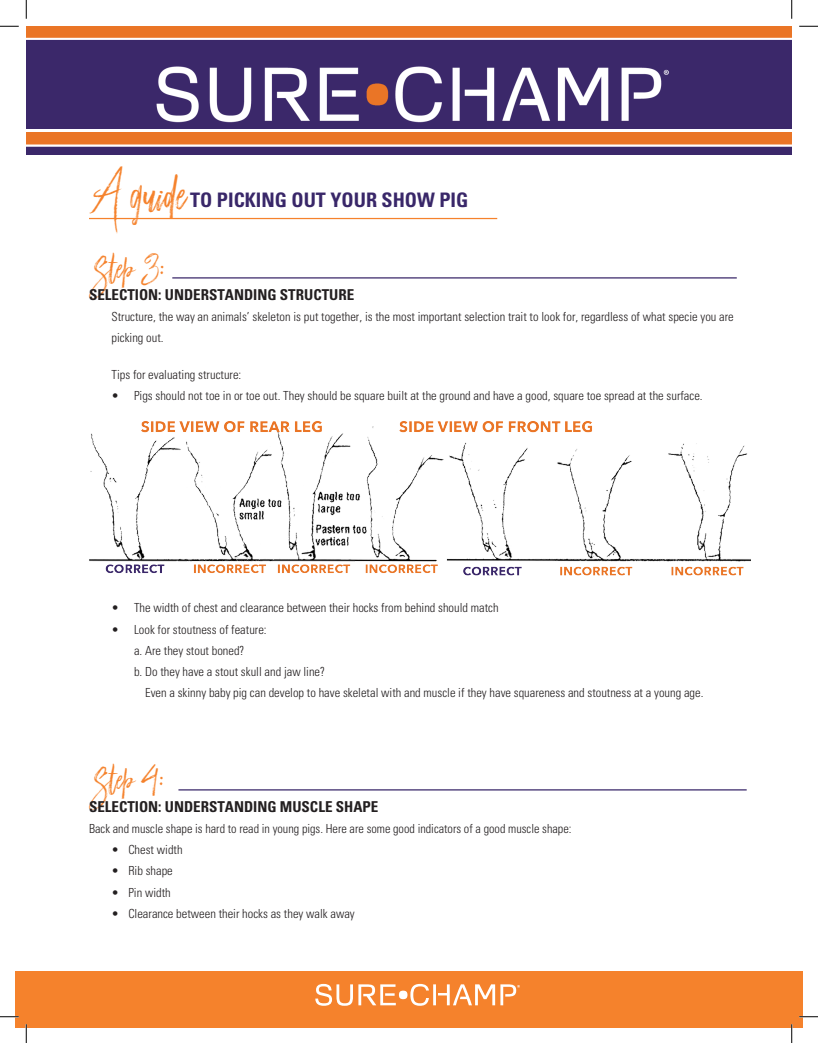
<style>
.page{position:relative;width:818px;height:1043px;background:#fff}
.page>*{position:absolute;margin:0;border:0;box-sizing:border-box;transform-origin:0 0}
.t1{font:38.75px "Inspecture Script";color:#f5822c}
.t2{font:26.25px "Inspecture Script";color:#f5822c}
.t3{font:700 condensed 20px "Univers";color:#392769}
.t4{font:700 condensed 15px "Univers";color:#231f20}
.t5{font:300 condensed 12.5px/21.2px "Univers";color:#231f20}
</style>
<div class="page">
<img style="left:26px;top:26px;width:765px;height:103px">
<div style="left:15px;top:971px;width:787px;height:57px;background:#f5822c"></div>
<svg style="left:315px;top:983px;width:81px;height:22px"></svg>
<div style="left:399px;top:990px;width:8px;height:9px;background:#fff;border-radius:50%"></div>
<svg style="left:410px;top:983px;width:110px;height:22px"></svg>
<hr style="left:89px;top:218px;width:408px;height:1px;background:#f5822c">
<img style="left:26px;top:133px;width:765px;height:21px">
<hr style="left:178px;top:789px;width:568px;height:1px;background:#392769">
<hr style="left:172px;top:277px;width:564px;height:1px;background:#392769">
<img style="left:89px;top:421px;width:662px;height:155px">
<svg style="left:0;top:25px;width:19px;height:2px"></svg>
<svg style="left:799px;top:25px;width:19px;height:2px"></svg>
<svg style="left:0;top:1016px;width:19px;height:1px"></svg>
<svg style="left:799px;top:1015px;width:19px;height:2px"></svg>
<svg style="left:25px;top:0;width:2px;height:19px"></svg>
<svg style="left:25px;top:1024px;width:2px;height:18px"></svg>
<svg style="left:791px;top:0;width:1px;height:19px"></svg>
<svg style="left:791px;top:1024px;width:1px;height:18px"></svg>
<p class="t1" style="left:89px;top:175px;width:99px">A guide</p>
<p class="t3" style="left:190px;top:187px;width:279px">TO PICKING OUT YOUR SHOW PIG</p>
<p class="t2" style="left:89px;top:254px;width:77px">Step 3:</p>
<p class="t4" style="left:89px;top:285px;width:267px">SELECTION: UNDERSTANDING STRUCTURE</p>
<p class="t5" style="left:111px;top:306px;width:623px">Structure, the way an animals’ skeleton is put together, is the most important selection trait to look for, regardless of what specie you are picking out.</p>
<p class="t5" style="left:111px;top:363px;width:131px">Tips for evaluating structure:</p>
<p class="t5" style="left:111px;top:385px;width:592px">• Pigs should not toe in or toe out. They should be square built at the ground and have a good, square toe spread at the surface.</p>
<p class="t5" style="left:111px;top:597px;width:388px">• The width of chest and clearance between their hocks from behind should match</p>
<p class="t5" style="left:111px;top:618px;width:157px">• Look for stoutness of feature:</p>
<p class="t5" style="left:134px;top:640px;width:112px">a. Are they stout boned?</p>
<p class="t5" style="left:134px;top:661px;width:192px">b. Do they have a stout skull and jaw line?</p>
<p class="t5" style="left:145px;top:682px;width:559px">Even a skinny baby pig can develop to have skeletal with and muscle if they have squareness and stoutness at a young age.</p>
<p class="t2" style="left:89px;top:766px;width:77px">Step 4:</p>
<p class="t4" style="left:89px;top:797px;width:291px">SELECTION: UNDERSTANDING MUSCLE SHAPE</p>
<p class="t5" style="left:89px;top:818px;width:484px">Back and muscle shape is hard to read in young pigs. Here are some good indicators of a good muscle shape:</p>
<p class="t5" style="left:111px;top:839px;width:73px">• Chest width</p>
<p class="t5" style="left:111px;top:860px;width:63px">• Rib shape</p>
<p class="t5" style="left:111px;top:881px;width:61px">• Pin width</p>
<p class="t5" style="left:111px;top:903px;width:245px">• Clearance between their hocks as they walk away</p>
</div>
